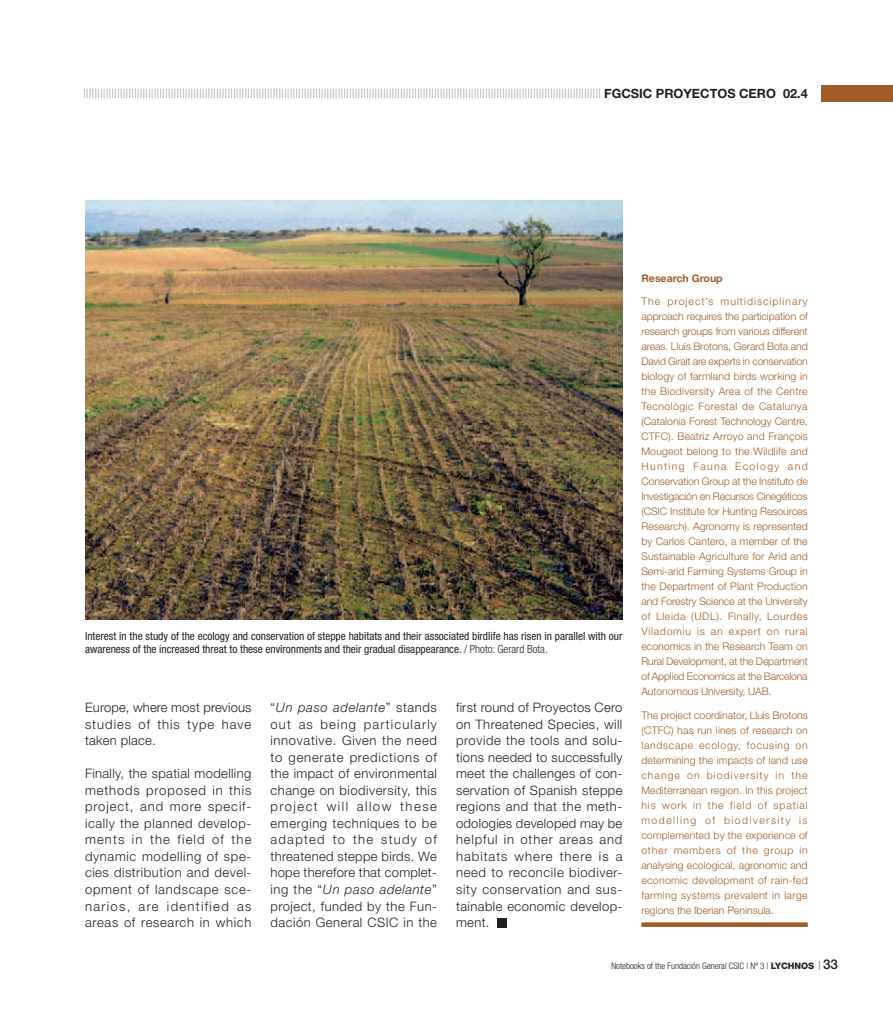
<style>
.page{position:relative;width:893px;height:1021px;background:#fff}
.page>*{position:absolute;margin:0;border:0;box-sizing:border-box;transform-origin:0 0}
.Texto_base{font:300 13.05px/16.5px "Helvetica Neue LT Std";letter-spacing:.04em;color:#231f20;text-align:justify}
.t1{font:200 condensed 12.75px "Helvetica Neue LT Std";color:#231f20}
.Pie_de_articulo{font:condensed 11.25px/12.8px "Helvetica Neue LT Std";color:#231f20}
.Cierre_Ficha_Persona{font:300 10.5px/15px "Helvetica Neue LT Std";letter-spacing:-.01em;color:#a25c29;text-align:justify}
.Nombre_Ficha_Persona{font:700 10.5px "Helvetica Neue LT Std";color:#a25c29}
.t2{font:300 condensed 9px "Helvetica Neue LT Std";color:#231f20}
.s1{font-weight:700;font-stretch:normal}
.s2{font-weight:300}
.s3{font-style:italic}
.s4{font-weight:800;font-stretch:normal}
.s5{font-stretch:normal}
.s6{font-weight:500;font-stretch:normal;font-size:13.5px}
</style>
<div class="page">
<img style="left:85px;top:200px;width:537px;height:420px">
<div style="left:497px;top:918px;width:9px;height:9px;background:#231f20"></div>
<svg style="left:641px;top:922px;width:167px;height:4px"></svg>
<div style="left:821px;top:85px;width:72px;height:17px;background:#a25c29"></div>
<p class="t1" style="left:83px;top:87px;width:726px">||||||||||||||||||||||||||||||||||||||||||||||||||||||||||||||||||||||||||||||||||||||||||||||||||||||||||||||||||||||||||||||||||||||||||||||||||||||||||||||||||||||||||||||||||||||| <span class="s1">FGCSIC PROYECTOS CERO 02.4</span></p>
<p class="Pie_de_articulo" style="left:85px;top:629px;width:539px">Interest in the study of the ecology and conservation of steppe habitats and their associated birdlife has risen in parallel with our awareness of the increased threat to these environments and their gradual disappearance. <span class="s2">/ Photo: Gerard Bota.</span></p>
<p class="Texto_base" style="left:85px;top:699px;width:168px">Europe, where most previous studies of this type have taken place.</p>
<p class="Texto_base" style="left:85px;top:765px;width:168px">Finally, the spatial modelling methods proposed in this project, and more specif&shy;ically the planned develop&shy;ments in the field of the dynamic modelling of spe&shy;cies distribution and devel&shy;opment of landscape sce&shy;narios, are identified as areas of research in which</p>
<p class="Texto_base" style="left:271px;top:699px;width:168px">“<span class="s3">Un paso adelante</span>” stands out as being particularly innovative. Given the need to generate predictions of the impact of environmental change on biodiversity, this project will allow these emerging techniques to be adapted to the study of threatened steppe birds. We hope therefore that complet&shy;ing the “<span class="s3">Un paso adelante</span>” project, funded by the Fun&shy;dación General CSIC in the</p>
<p class="Texto_base" style="left:456px;top:699px;width:168px">first round of Proyectos Cero on Threatened Species, will provide the tools and solu&shy;tions needed to successfully meet the challenges of con&shy;servation of Spanish steppe regions and that the meth&shy;odologies developed may be helpful in other areas and habitats where there is a need to reconcile biodiver&shy;sity conservation and sus&shy;tainable economic develop&shy;ment.</p>
<p class="Nombre_Ficha_Persona" style="left:641px;top:271px;width:83px">Research Group</p>
<p class="Cierre_Ficha_Persona" style="left:641px;top:293px;width:168px">The project’s multidisciplinary approach requires the participation of research groups from various different areas. Lluís Brotons, Gerard Bota and David Giralt are experts in conservation biology of farmland birds working in the Biodiversity Area of the Centre Tecnològic Forestal de Catalunya (Catalonia Forest Technology Centre, CTFC). Beatriz Arroyo and François Mougeot belong to the Wildlife and Hunting Fauna Ecology and Conservation Group at the Instituto de Investigación en Recursos Cinegéticos (CSIC Institute for Hunting Resources Research). Agronomy is represented by Carlos Cantero, a member of the Sustainable Agriculture for Arid and Semi-arid Farming Systems Group in the Department of Plant Production and Forestry Science at the University of Lleida (UDL). Finally, Lourdes Viladomiu is an expert on rural economics in the Research Team on Rural Development, at the Department of Applied Economics at the Barcelona Autonomous University, UAB.</p>
<p class="Cierre_Ficha_Persona" style="left:641px;top:707px;width:168px">The project coordinator, Lluís Brotons (CTFC) has run lines of research on landscape ecology, focusing on determining the impacts of land use change on biodiversity in the Mediterranean region. In this project his work in the field of spatial modelling of biodiversity is complemented by the experience of other members of the group in analysing ecological, agronomic and economic development of rain-fed farming systems prevalent in large regions the Iberian Peninsula.</p>
<p class="t2" style="left:611px;top:960px;width:228px">Notebooks of the Fundación General CSIC | Nº 3 | <span class="s4">LYCHNOS</span> <span class="s5">|</span> <span class="s6">33</span></p>
</div>
